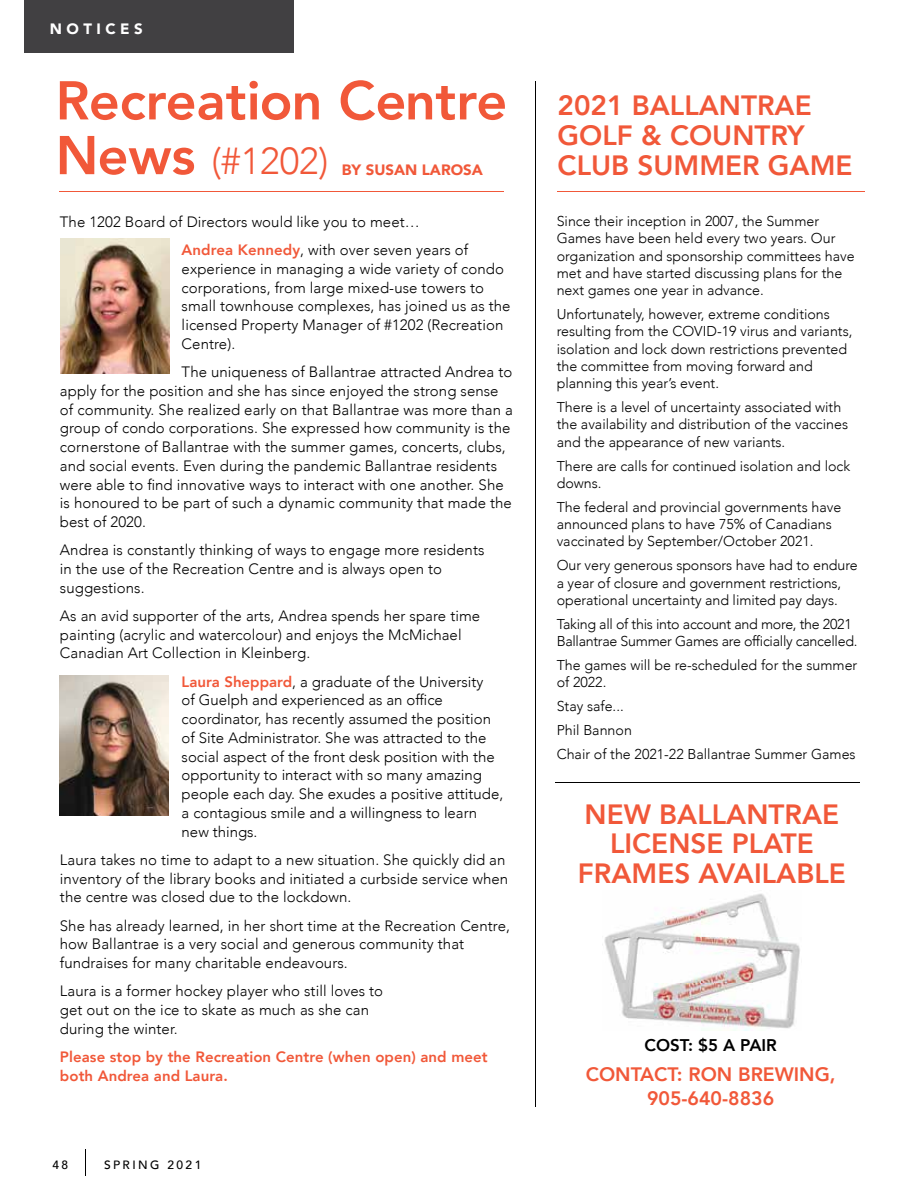
<style>
.page{position:relative;width:918px;height:1188px;background:#fff}
.page>*{position:absolute;margin:0;border:0;box-sizing:border-box;transform-origin:0 0}
.t1{font:800 54px "Avenir";letter-spacing:-.01em;color:#f15839}
.t2{font:300 37.5px "Avenir";color:#f15839}
.t3{font:800 27.9px/29.8px "Avenir";color:#f15839;text-align:center}
.t4{font:800 19.5px/23.7px "Avenir";color:#f15839;text-align:center}
.t5{font:800 16.95px "Avenir";color:#000}
.t6{font:300 15px/18.8px "Avenir";letter-spacing:.005em;color:#000}
.t7{font:800 15px/18.8px "Avenir";letter-spacing:.005em;color:#f15839}
.t8{font:900 15px "Avenir";color:#f15839}
.t9{font:900 15px "Avenir";letter-spacing:.3em;color:#fff}
.t10{font:300 14.25px/17.2px "Avenir";color:#000}
.t11{font:300 14.25px/17.2px "Avenir";letter-spacing:-.02em;color:#000}
.t12{font:500 12px "Avenir";letter-spacing:.2em;color:#000}
.s1{font-weight:800;font-size:54px}
.s2{font-weight:800;color:#f15839}
</style>
<div class="page">
<svg style="left:85px;top:1149px;width:1px;height:27px"></svg>
<hr style="left:59px;top:191px;width:445px;height:1px;background:#f15839">
<hr style="left:558px;top:191px;width:307px;height:1px;background:#f15839">
<img style="left:60px;top:239px;width:109px;height:135px">
<img style="left:59px;top:676px;width:109px;height:139px">
<div style="left:24px;top:0;width:270px;height:53px;background:#414042"></div>
<hr style="left:535px;top:81px;width:1px;height:1026px;background:#000">
<img style="left:604px;top:893px;width:196px;height:137px">
<hr style="left:555px;top:782px;width:305px;height:1px;background:#000">
<p class="t9" style="left:50px;top:16px;width:95px">NOTICES</p>
<h1 class="t1" style="left:56px;top:59px;width:453px">Recreation Centre</h1>
<h2 class="t2" style="left:56px;top:139px;width:274px"><span class="s1">News</span> (#1202)</h2>
<p class="t8" style="left:342px;top:157px;width:143px">BY SUSAN LAROSA</p>
<p class="t6" style="left:182px;top:208px;width:288px;line-height:28.2px;text-indent:-122px">The 1202 Board of Directors would like you to meet…<br><span class="s2">Andrea Kennedy</span>, with over seven years of</p>
<p class="t6" style="left:182px;top:259px;width:330px">experience in managing a wide variety of condo corporations, from large mixed-use towers to small townhouse complexes, has joined us as the licensed Property Manager of #1202 (Recreation Centre).</p>
<p class="t6" style="left:60px;top:362px;width:455px;text-indent:122px">The uniqueness of Ballantrae attracted Andrea to apply for the position and she has since enjoyed the strong sense of community. She realized early on that Ballantrae was more than a group of condo corporations. She expressed how community is the cornerstone of Ballantrae with the summer games, concerts, clubs, and social events. Even during the pandemic Ballantrae residents were able to find innovative ways to interact with one another. She is honoured to be part of such a dynamic community that made the best of 2020.</p>
<p class="t6" style="left:60px;top:541px;width:426px">Andrea is constantly thinking of ways to engage more residents in the use of the Recreation Centre and is always open to suggestions.</p>
<p class="t6" style="left:60px;top:606px;width:422px">As an avid supporter of the arts, Andrea spends her spare time painting (acrylic and watercolour) and enjoys the McMichael<br>Canadian Art Collection in Kleinberg.</p>
<p class="t6" style="left:182px;top:672px;width:323px"><span class="s2">Laura Sheppard</span>, a graduate of the University<br>of Guelph and experienced as an office coordinator, has recently assumed the position of Site Administrator. She was attracted to the social aspect of the front desk position with the opportunity to interact with so many amazing people each day. She exudes a positive attitude, a contagious smile and a willingness to learn new things.</p>
<p class="t6" style="left:60px;top:850px;width:450px">Laura takes no time to adapt to a new situation. She quickly did an inventory of the library books and initiated a curbside service when the centre was closed due to the lockdown.</p>
<p class="t6" style="left:60px;top:916px;width:452px">She has already learned, in her short time at the Recreation Centre, how Ballantrae is a very social and generous community that fundraises for many charitable endeavours.</p>
<p class="t6" style="left:60px;top:982px;width:325px">Laura is a former hockey player who still loves to get out on the ice to skate as much as she can during the winter.</p>
<p class="t7" style="left:60px;top:1047px;width:429px">Please stop by the Recreation Centre (when open) and meet both Andrea and Laura.</p>
<p class="t12" style="left:52px;top:1155px;width:17px">48</p>
<p class="t12" style="left:104px;top:1155px;width:99px">SPRING 2021</p>
<h3 class="t3" style="left:558px;top:90px;width:296px;text-align:left">2021 BALLANTRAE<br>GOLF &amp; COUNTRY<br>CLUB SUMMER GAME</h3>
<p class="t10" style="left:557px;top:213px;width:300px">Since their inception in 2007, the Summer Games have been held every two years. Our organization and sponsorship committees have met and have started discussing plans for the next games one year in advance.</p>
<p class="t10" style="left:557px;top:306px;width:297px">Unfortunately, however, extreme conditions resulting from the COVID-19 virus and variants, isolation and lock down restrictions prevented the committee from moving forward and planning this year’s event.</p>
<p class="t10" style="left:557px;top:399px;width:293px">There is a level of uncertainty associated with the availability and distribution of the vaccines and the appearance of new variants.</p>
<p class="t10" style="left:557px;top:457px;width:295px">There are calls for continued isolation and lock downs.</p>
<p class="t10" style="left:557px;top:498px;width:286px">The federal and provincial governments have announced plans to have 75% of Canadians vaccinated by September/October 2021.</p>
<p class="t10" style="left:557px;top:557px;width:303px">Our very generous sponsors have had to endure a year of closure and government restrictions, operational uncertainty and limited pay days.</p>
<p class="t11" style="left:557px;top:615px;width:302px">Taking all of this into account and more, the 2021<br>Ballantrae Summer Games are officially cancelled.</p>
<p class="t10" style="left:557px;top:657px;width:302px">The games will be re-scheduled for the summer of 2022.</p>
<p class="t10" style="left:557px;top:695px;width:301px;line-height:24px">Stay safe...<br>Phil Bannon<br>Chair of the 2021-22 Ballantrae Summer Games</p>
<h3 class="t3" style="left:578px;top:799px;width:269px">NEW BALLANTRAE<br>LICENSE PLATE<br>FRAMES AVAILABLE</h3>
<p class="t5" style="left:644px;top:1032px;width:134px">COST: $5 A PAIR</p>
<h3 class="t4" style="left:586px;top:1062px;width:251px">CONTACT: RON BREWING,<br>905-640-8836</h3>
</div>
